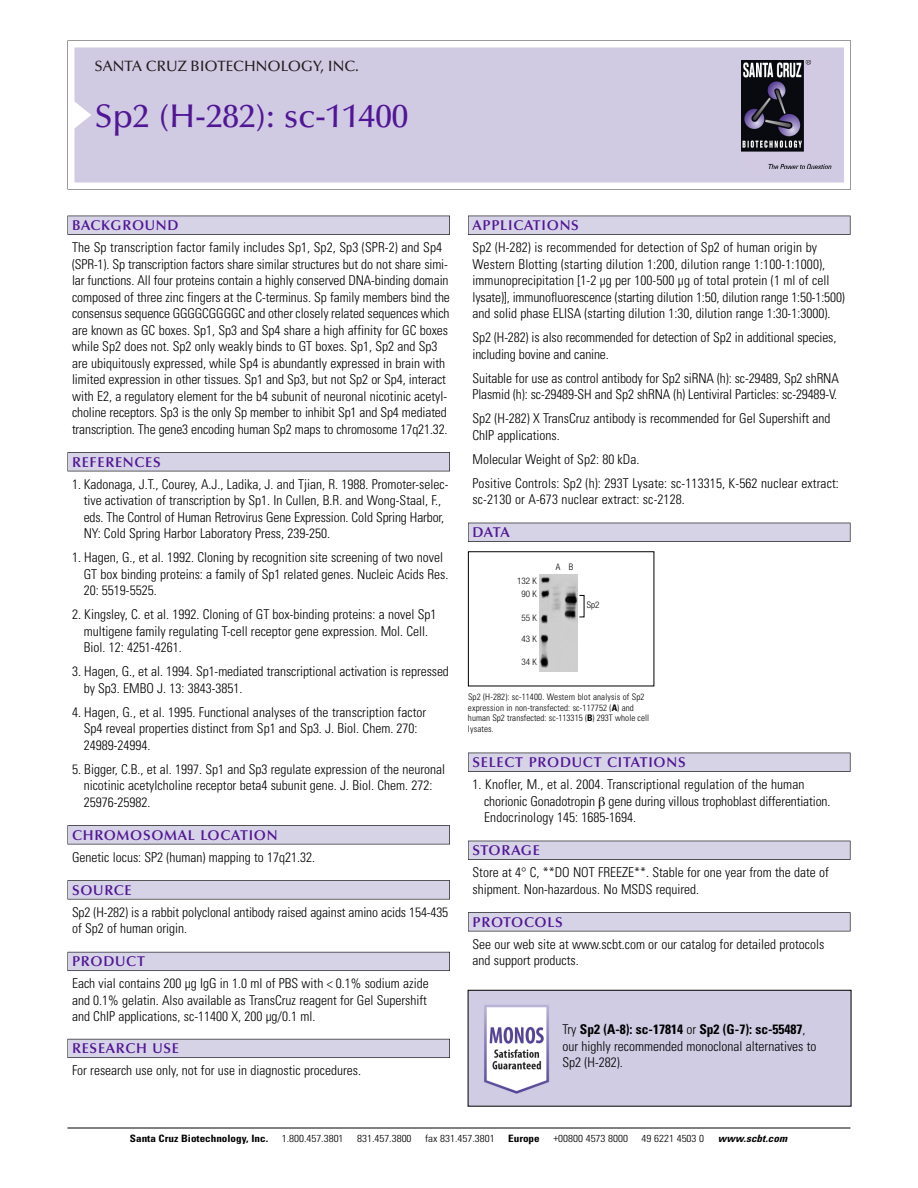
<style>
.page{position:relative;width:918px;height:1188px;background:#fff}
.page>*{position:absolute;margin:0;border:0;box-sizing:border-box;transform-origin:0 0}
.t1{font:500 33px "Optima";color:#511695}
.t2{font:500 15px "Optima";color:#231f20}
.t3{font:600 14.25px "Optima";letter-spacing:.05em;color:#511695}
.t4{font:300 condensed 13.5px/16.5px "Univers";color:#000}
.t5{font:300 condensed 10.2px "Univers";color:#000;scale:1.1 1}
.t6{font:700 condensed 10.2px "Univers";color:#000;scale:1.1 1}
.t7{font:italic 700 condensed 10.2px "Univers";letter-spacing:.005em;color:#000;scale:1.1 1}
.t8{font:300 condensed 9px/10.5px "Univers";letter-spacing:.015em;color:#000}
.t9{font:300 condensed 9px/13.5px "Helvetica Neue";color:#000;text-align:center}
.s1{font-weight:700}
</style>
<div class="page">
<svg style="left:68px;top:40px;width:783px;height:149px"></svg>
<div style="left:74px;top:47px;width:770px;height:135px;background:#d1cae3"></div>
<img style="left:741px;top:60px;width:90px;height:108px">
<div style="left:68px;top:216px;width:382px;height:19px;background:#525155"></div>
<div style="left:68px;top:216px;width:381px;height:18px;background:#d7d3e7"></div>
<div style="left:68px;top:452px;width:382px;height:19px;background:#525155"></div>
<div style="left:68px;top:453px;width:381px;height:18px;background:#d7d3e7"></div>
<div style="left:68px;top:825px;width:382px;height:19px;background:#545357"></div>
<div style="left:68px;top:826px;width:381px;height:18px;background:#d7d3e7"></div>
<div style="left:68px;top:880px;width:382px;height:19px;background:#575759"></div>
<div style="left:68px;top:881px;width:381px;height:18px;background:#d7d3e7"></div>
<div style="left:68px;top:952px;width:382px;height:19px;background:#5b5a62"></div>
<div style="left:68px;top:952px;width:381px;height:18px;background:#d7d3e7"></div>
<div style="left:68px;top:1039px;width:382px;height:19px;background:#5b5a62"></div>
<div style="left:68px;top:1039px;width:381px;height:18px;background:#d7d3e7"></div>
<div style="left:468px;top:216px;width:382px;height:19px;background:#525155"></div>
<div style="left:468px;top:216px;width:382px;height:18px;background:#d7d3e7"></div>
<div style="left:468px;top:523px;width:382px;height:19px;background:#515055"></div>
<div style="left:468px;top:523px;width:382px;height:18px;background:#d7d3e7"></div>
<div style="left:468px;top:753px;width:382px;height:19px;background:#525155"></div>
<div style="left:468px;top:753px;width:382px;height:18px;background:#d7d3e7"></div>
<div style="left:468px;top:841px;width:382px;height:19px;background:#515055"></div>
<div style="left:468px;top:841px;width:382px;height:18px;background:#d7d3e7"></div>
<div style="left:468px;top:912px;width:382px;height:19px;background:#545357"></div>
<div style="left:468px;top:913px;width:382px;height:18px;background:#d7d3e7"></div>
<hr style="left:68px;top:1128px;width:782px;height:1px;background:#000">
<div style="left:468px;top:551px;width:186px;height:135px;border:1px solid #000"></div>
<img style="left:540px;top:575px;width:37px;height:96px">
<img style="left:470px;top:992px;width:379px;height:113px">
<div style="left:468px;top:990px;width:383px;height:117px;border:1px solid #000"></div>
<p class="t2" style="left:94px;top:61px;width:266px">SANTA CRUZ BIOTECHNOLOGY, INC.</p>
<h1 class="t1" style="left:94px;top:103px;width:315px">Sp2 (H-282): sc-11400</h1>
<p class="t3" style="left:72px;top:219px;width:108px">BACKGROUND</p>
<p class="t4" style="left:72px;top:240px;width:379px">The Sp transcription factor family includes Sp1, Sp2, Sp3 (SPR-2) and Sp4 (SPR-1). Sp transcription factors share similar structures but do not share simi&shy;lar functions. All four proteins contain a highly conserved DNA-binding domain composed of three zinc fingers at the C-terminus. Sp family members bind the consensus sequence GGGGCGGGGC and other closely related sequences which are known as GC boxes. Sp1, Sp3 and Sp4 share a high affinity for GC boxes while Sp2 does not. Sp2 only weakly binds to GT boxes. Sp1, Sp2 and Sp3 are ubiquitously expressed, while Sp4 is abundantly expressed in brain with limited expression in other tissues. Sp1 and Sp3, but not Sp2 or Sp4, interact with E2, a regulatory element for the b4 subunit of neuronal nicotinic acetyl&shy;choline receptors. Sp3 is the only Sp member to inhibit Sp1 and Sp4 mediated transcription. The gene3 encoding human Sp2 maps to chromosome 17q21.32.</p>
<p class="t3" style="left:72px;top:456px;width:90px">REFERENCES</p>
<p class="t4" style="left:84px;top:477px;width:366px;text-indent:-12px">1. Kadonaga, J.T., Courey, A.J., Ladika, J. and Tjian, R. 1988. Promoter-selec&shy;tive activation of transcription by Sp1. In Cullen, B.R. and Wong-Staal, F., eds. The Control of Human Retrovirus Gene Expression. Cold Spring Harbor, NY: Cold Spring Harbor Laboratory Press, 239-250.</p>
<p class="t4" style="left:84px;top:550px;width:366px;text-indent:-12px">1. Hagen, G., et al. 1992. Cloning by recognition site screening of two novel<br>GT box binding proteins: a family of Sp1 related genes. Nucleic Acids Res.<br>20: 5519-5525.</p>
<p class="t4" style="left:84px;top:607px;width:354px;text-indent:-12px">2. Kingsley, C. et al. 1992. Cloning of GT box-binding proteins: a novel Sp1 multigene family regulating T-cell receptor gene expression. Mol. Cell.<br>Biol. 12: 4251-4261.</p>
<p class="t4" style="left:84px;top:664px;width:367px;text-indent:-12px">3. Hagen, G., et al. 1994. Sp1-mediated transcriptional activation is repressed by Sp3. EMBO J. 13: 3843-3851.</p>
<p class="t4" style="left:84px;top:705px;width:344px;text-indent:-12px">4. Hagen, G., et al. 1995. Functional analyses of the transcription factor<br>Sp4 reveal properties distinct from Sp1 and Sp3. J. Biol. Chem. 270:<br>24989-24994.</p>
<p class="t4" style="left:84px;top:762px;width:363px;text-indent:-12px">5. Bigger, C.B., et al. 1997. Sp1 and Sp3 regulate expression of the neuronal nicotinic acetylcholine receptor beta4 subunit gene. J. Biol. Chem. 272:<br>25976-25982.</p>
<p class="t3" style="left:72px;top:829px;width:207px">CHROMOSOMAL LOCATION</p>
<p class="t4" style="left:72px;top:850px;width:245px">Genetic locus: SP2 (human) mapping to 17q21.32.</p>
<p class="t3" style="left:72px;top:884px;width:61px">SOURCE</p>
<p class="t4" style="left:72px;top:905px;width:378px">Sp2 (H-282) is a rabbit polyclonal antibody raised against amino acids 154-435 of Sp2 of human origin.</p>
<p class="t3" style="left:72px;top:956px;width:74px">PRODUCT</p>
<p class="t4" style="left:72px;top:976px;width:358px">Each vial contains 200 µg IgG in 1.0 ml of PBS with &lt; 0.1% sodium azide and 0.1% gelatin. Also available as TransCruz reagent for Gel Supershift and ChIP applications, sc-11400 X, 200 µg/0.1 ml.</p>
<p class="t3" style="left:72px;top:1043px;width:109px">RESEARCH USE</p>
<p class="t4" style="left:72px;top:1063px;width:290px">For research use only, not for use in diagnostic procedures.</p>
<p class="t3" style="left:473px;top:219px;width:108px">APPLICATIONS</p>
<p class="t4" style="left:473px;top:240px;width:374px">Sp2 (H-282) is recommended for detection of Sp2 of human origin by Western Blotting (starting dilution 1:200, dilution range 1:100-1:1000), immunoprecipitation [1-2 µg per 100-500 µg of total protein (1 ml of cell lysate)], immunofluorescence (starting dilution 1:50, dilution range 1:50-1:500) and solid phase ELISA (starting dilution 1:30, dilution range 1:30-1:3000).</p>
<p class="t4" style="left:473px;top:330px;width:365px">Sp2 (H-282) is also recommended for detection of Sp2 in additional species, including bovine and canine.</p>
<p class="t4" style="left:473px;top:371px;width:368px">Suitable for use as control antibody for Sp2 siRNA (h): sc-29489, Sp2 shRNA<br>Plasmid (h): sc-29489-SH and Sp2 shRNA (h) Lentiviral Particles: sc-29489-V.</p>
<p class="t4" style="left:473px;top:411px;width:359px">Sp2 (H-282) X TransCruz antibody is recommended for Gel Supershift and<br>ChIP applications.</p>
<p class="t4" style="left:473px;top:448px;width:368px;line-height:24px">Molecular Weight of Sp2: 80 kDa.<br>Positive Controls: Sp2 (h): 293T Lysate: sc-113315, K-562 nuclear extract:</p>
<p class="t4" style="left:473px;top:492px;width:214px">sc-2130 or A-673 nuclear extract: sc-2128.</p>
<p class="t3" style="left:473px;top:527px;width:39px">DATA</p>
<p class="t9" style="left:517px;top:575px;width:21px">132 K<br>90 K</p>
<p class="t9" style="left:521px;top:612px;width:17px">55 K</p>
<p class="t9" style="left:521px;top:632px;width:17px">43 K</p>
<p class="t9" style="left:521px;top:656px;width:17px">34 K</p>
<p class="t9" style="left:556px;top:561px;width:19px">A B</p>
<p class="t9" style="left:587px;top:599px;width:14px">Sp2</p>
<p class="t8" style="left:468px;top:693px;width:183px">Sp2 (H-282): sc-11400. Western blot analysis of Sp2 expression in non-transfected: sc-117752 (<span class="s1">A</span>) and human Sp2 transfected: sc-113315 (<span class="s1">B</span>) 293T whole cell lysates.</p>
<p class="t3" style="left:473px;top:756px;width:215px">SELECT PRODUCT CITATIONS</p>
<p class="t4" style="left:484px;top:777px;width:348px;text-indent:-12px">1. Knofler, M., et al. 2004. Transcriptional regulation of the human chorionic Gonadotropin gene during villous trophoblast differentiation.<br>Endocrinology 145: 1685-1694.</p>
<p class="t3" style="left:473px;top:845px;width:69px">STORAGE</p>
<p class="t4" style="left:473px;top:865px;width:358px">Store at 4° C, **DO NOT FREEZE**. Stable for one year from the date of shipment. Non-hazardous. No MSDS required.</p>
<p class="t3" style="left:473px;top:916px;width:92px">PROTOCOLS</p>
<p class="t4" style="left:473px;top:937px;width:353px">See our web site at www.scbt.com or our catalog for detailed protocols and support products.</p>
<p class="t4" style="left:563px;top:1023px;width:256px">Try <span class="s1">Sp2 (A-8): sc-17814</span> or <span class="s1">Sp2 (G-7): sc-55487</span>, our highly recommended monoclonal alternatives to<br>Sp2 (H-282).</p>
<p class="t6" style="left:130px;top:1135px;width:127px">Santa Cruz Biotechnology, Inc.</p>
<p class="t5" style="left:282px;top:1135px;width:58px">1.800.457.3801</p>
<p class="t5" style="left:357px;top:1135px;width:51px">831.457.3800</p>
<p class="t5" style="left:425px;top:1135px;width:65px">fax 831.457.3801</p>
<p class="t6" style="left:508px;top:1135px;width:30px">Europe</p>
<p class="t5" style="left:553px;top:1135px;width:69px">+00800 4573 8000</p>
<p class="t5" style="left:642px;top:1135px;width:58px">49 6221 4503 0</p>
<p class="t7" style="left:718px;top:1135px;width:64px">www.scbt.com</p>
</div>
